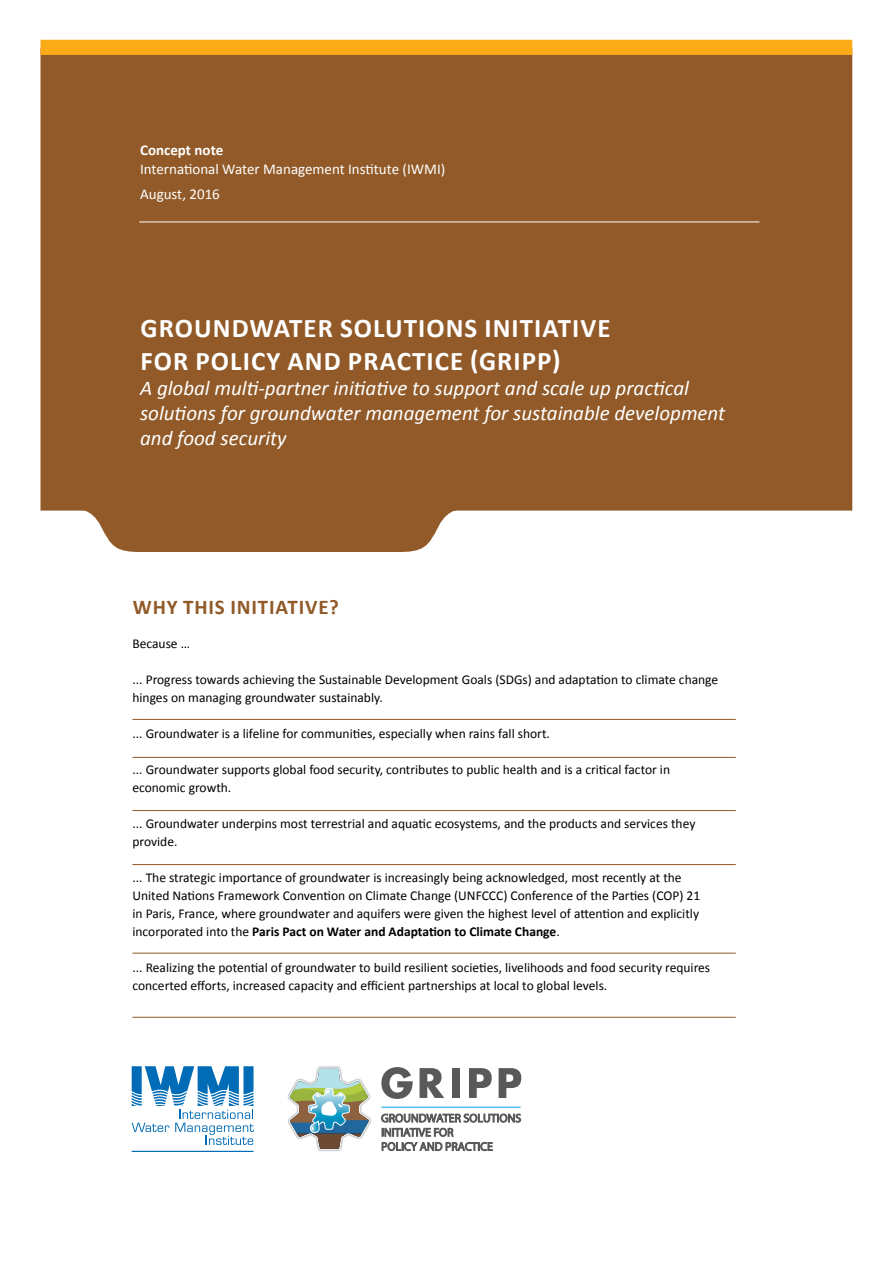
<style>
.page{position:relative;width:893px;height:1263px;background:#fff}
.page>*{position:absolute;margin:0;border:0;box-sizing:border-box;transform-origin:0 0}
.t1{font:700 27px/32.4px "Calibri";letter-spacing:.04em;color:#fff}
.t2{font:italic 21px/25.2px "Calibri";color:#fff}
.t3{font:700 21px "Calibri";letter-spacing:.04em;color:#915a28}
.t4{font:15px/24.6px "Calibri";color:#fff}
.t5{font:700 15px "Calibri";color:#fff}
.t6{font:13.5px/18px "Calibri";color:#000}
.s1{font-weight:700}
</style>
<div class="page">
<div style="left:40px;top:48px;width:812px;height:463px;background:#915a28;border:2px solid #915a28"></div>
<svg style="left:58px;top:508px;width:424px;height:44px"></svg>
<div style="left:40px;top:40px;width:812px;height:15px;background:#fbab18"></div>
<hr style="left:139px;top:222px;width:620px;height:1px;background:#fff">
<hr style="left:132px;top:719px;width:604px;height:1px;background:#915a28">
<hr style="left:132px;top:757px;width:604px;height:1px;background:#915a28">
<hr style="left:132px;top:810px;width:604px;height:1px;background:#915a28">
<hr style="left:132px;top:864px;width:604px;height:1px;background:#915a28">
<hr style="left:132px;top:953px;width:604px;height:1px;background:#915a28">
<hr style="left:132px;top:1017px;width:604px;height:1px;background:#915a28">
<svg style="left:132px;top:1066px;width:122px;height:79px"></svg>
<hr style="left:132px;top:1151px;width:122px;height:1px;background:#006cb7">
<svg style="left:381px;top:1067px;width:32px;height:32px"></svg>
<svg style="left:420px;top:1068px;width:24px;height:30px"></svg>
<div style="left:452px;top:1068px;width:8px;height:30px;background:#58595b"></div>
<svg style="left:469px;top:1068px;width:23px;height:30px"></svg>
<svg style="left:499px;top:1068px;width:22px;height:30px"></svg>
<svg style="left:287px;top:1066px;width:84px;height:85px"></svg>
<svg style="left:381px;top:1113px;width:140px;height:38px"></svg>
<hr style="left:381px;top:1107px;width:140px;height:1px;background:#009fe2">
<p class="t5" style="left:140px;top:140px;width:85px">CONCEPT NOTE</p>
<p class="t4" style="left:140px;top:157px;width:307px">International Water Management Institute (IWMI)<br>August, 2016</p>
<h1 class="t1" style="left:141px;top:312px;width:472px">GROUNDWATER SOLUTIONS INITIATIVE<br>FOR POLICY AND PRACTICE (GRI PP)</h1>
<h2 class="t2" style="left:140px;top:375px;width:587px">A global multi-partner initiative to support and scale up practical solutions for groundwater management for sustainable development and food security</h2>
<h2 class="t3" style="left:133px;top:594px;width:207px">WHY THIS INITIATIVE?</h2>
<p class="t6" style="left:132px;top:635px;width:59px">Because …</p>
<p class="t6" style="left:132px;top:671px;width:587px">... Progress towards achieving the Sustainable Development Goals (SDGs) and adaptation to climate change hinges on managing groundwater sustainably.</p>
<p class="t6" style="left:132px;top:725px;width:419px">... Groundwater is a lifeline for communities, especially when rains fall short.</p>
<p class="t6" style="left:132px;top:761px;width:539px">... Groundwater supports global food security, contributes to public health and is a critical factor in economic growth.</p>
<p class="t6" style="left:132px;top:815px;width:564px">... Groundwater underpins most terrestrial and aquatic ecosystems, and the products and services they provide.</p>
<p class="t6" style="left:132px;top:869px;width:569px">... The strategic importance of groundwater is increasingly being acknowledged, most recently at the United Nations Framework Convention on Climate Change (UNFCCC) Conference of the Parties (COP) 21 in Paris, France, where groundwater and aquifers were given the highest level of attention and explicitly incorporated into the <span class="s1">PARIS PACT ON WATER AND ADAPTATION TO CLIMATE CHANGE</span>.</p>
<p class="t6" style="left:132px;top:959px;width:579px">... Realizing the potential of groundwater to build resilient societies, livelihoods and food security requires concerted efforts, increased capacity and efficient partnerships at local to global levels.</p>
</div>
